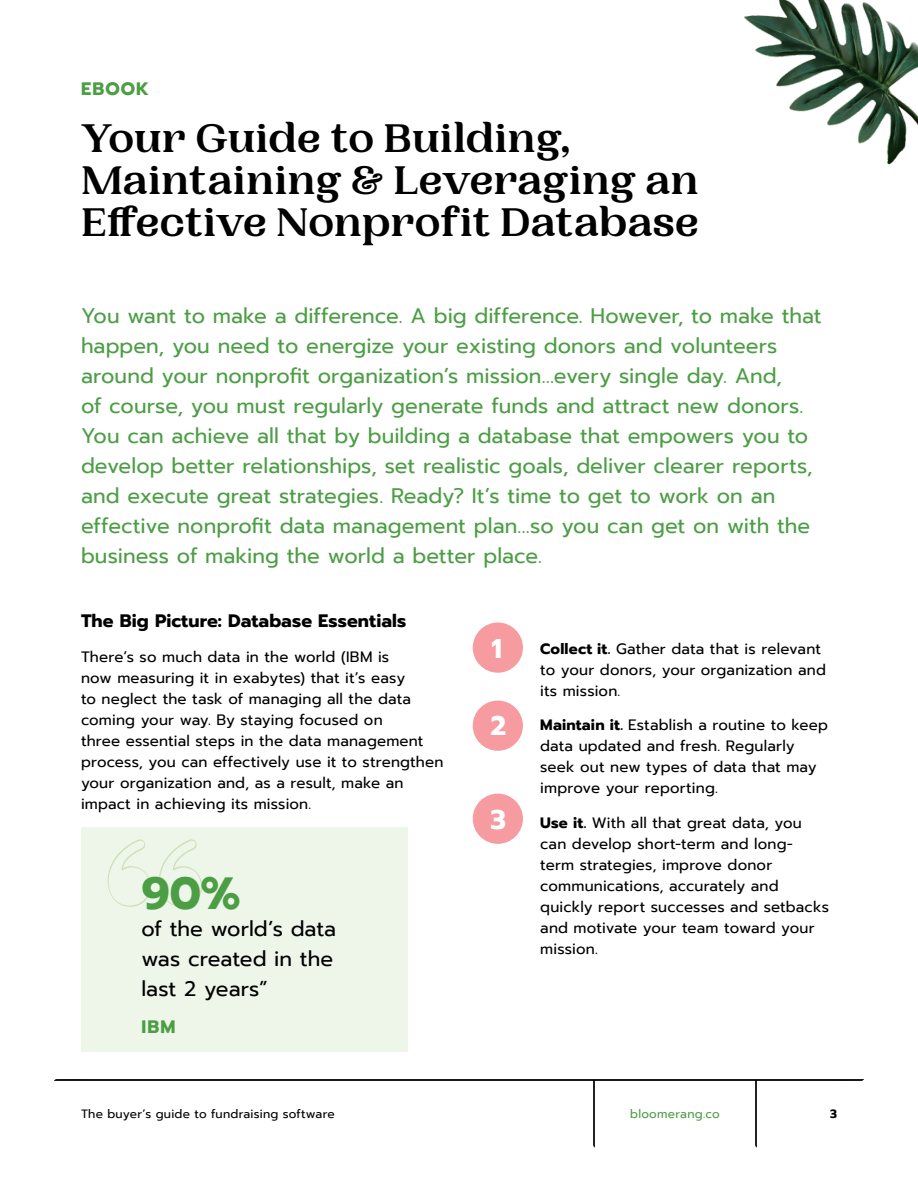
<style>
.page{position:relative;width:918px;height:1188px;background:#fff}
.page>*{position:absolute;margin:0;border:0;box-sizing:border-box;transform-origin:0 0}
.t1{font:700 45px "Prompt";color:#4c9e45}
.t2{font:700 42px/42px "PP Woodland";letter-spacing:-.01em;color:#000}
.t3{font:700 27px "Prompt";color:#fff}
.t4{font:21px/30px "Prompt";color:#4c9e45}
.t5{font:21px/30px "Prompt";color:#000}
.t6{font:700 18px "Prompt";letter-spacing:.005em;color:#000}
.t7{font:700 18px "Prompt";letter-spacing:.065em;color:#4c9e45}
.t8{font:15px/21px "Prompt";letter-spacing:.01em;color:#000}
.t9{font:12px "Prompt";letter-spacing:.02em;color:#000}
.t10{font:12px "Prompt";letter-spacing:.02em;color:#4c9e45}
.t11{font:700 12px "Prompt";color:#000}
.s1{font-weight:700}
</style>
<div class="page">
<div style="left:81px;top:828px;width:326px;height:224px;background:#eef6ea"></div>
<img style="left:744px;top:0;width:174px;height:165px">
<svg style="left:54px;top:1079px;width:810px;height:69px"></svg>
<svg style="left:159px;top:839px;width:43px;height:68px"></svg>
<svg style="left:108px;top:839px;width:43px;height:68px"></svg>
<div style="left:473px;top:623px;width:50px;height:50px;background:#f69ca0;border-radius:50%"></div>
<div style="left:473px;top:701px;width:50px;height:50px;background:#f69ca0;border-radius:50%"></div>
<div style="left:473px;top:794px;width:50px;height:50px;background:#f69ca0;border-radius:50%"></div>
<p class="t7" style="left:81px;top:75px;width:70px">EBOOK</p>
<h2 class="t2" style="left:81px;top:117px;width:620px">Your Guide to Building,<br>Maintaining &amp; Leveraging an<br>Effective Nonprofit Database</h2>
<p class="t4" style="left:81px;top:301px;width:742px">You want to make a difference. A big difference. However, to make that happen, you need to energize your existing donors and volunteers around your nonprofit organization’s mission…every single day. And,<br>of course, you must regularly generate funds and attract new donors.<br>You can achieve all that by building a database that empowers you to develop better relationships, set realistic goals, deliver clearer reports, and execute great strategies. Ready? It’s time to get to work on an effective nonprofit data management plan…so you can get on with the business of making the world a better place.</p>
<p class="t6" style="left:81px;top:608px;width:327px">The Big Picture: Database Essentials</p>
<p class="t8" style="left:81px;top:646px;width:364px">There’s so much data in the world (IBM is<br>now measuring it in exabytes) that it’s easy<br>to neglect the task of managing all the data coming your way. By staying focused on<br>three essential steps in the data management process, you can effectively use it to strengthen your organization and, as a result, make an impact in achieving its mission.</p>
<h1 class="t1" style="left:141px;top:859px;width:101px">90%</h1>
<h3 class="t5" style="left:141px;top:914px;width:196px">of the world’s data was created in the last 2 years”</h3>
<p class="t7" style="left:141px;top:1014px;width:36px">IBM</p>
<h3 class="t3" style="left:491px;top:628px;width:12px">1</h3>
<h3 class="t3" style="left:490px;top:705px;width:17px">2</h3>
<h3 class="t3" style="left:490px;top:800px;width:17px">3</h3>
<p class="t8" style="left:540px;top:638px;width:287px"><span class="s1">Collect it.</span> Gather data that is relevant to your donors, your organization and its mission.</p>
<p class="t8" style="left:540px;top:714px;width:289px"><span class="s1">Maintain it.</span> Establish a routine to keep data updated and fresh. Regularly seek out new types of data that may improve your reporting.</p>
<p class="t8" style="left:540px;top:812px;width:290px"><span class="s1">Use it.</span> With all that great data, you can develop short-term and long&shy;term strategies, improve donor communications, accurately and quickly report successes and setbacks and motivate your team toward your mission.</p>
<p class="t9" style="left:81px;top:1106px;width:255px">The buyer’s guide to fundraising software</p>
<p class="t10" style="left:630px;top:1106px;width:91px">bloomerang.co</p>
<p class="t11" style="left:830px;top:1105px;width:8px">3</p>
</div>
